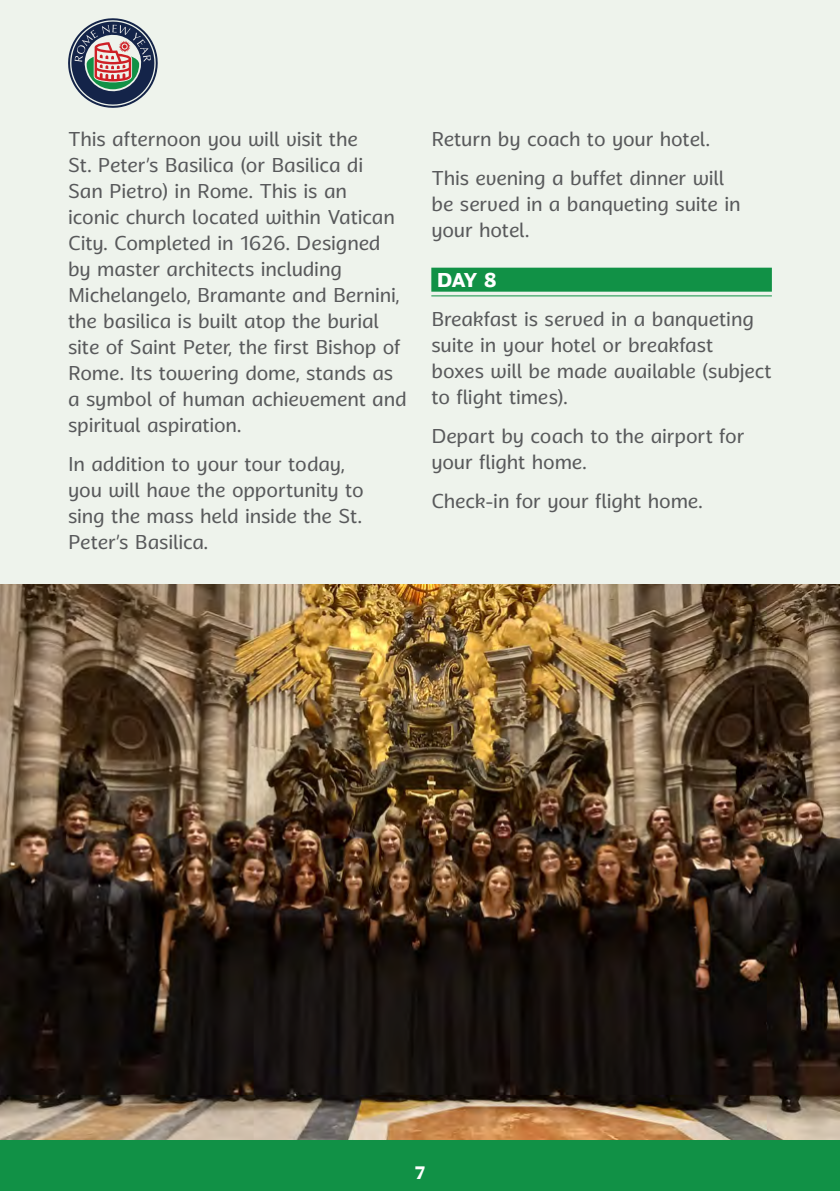
<style>
.page{position:relative;width:840px;height:1191px;background:#fff}
.page>*{position:absolute;margin:0;border:0;box-sizing:border-box;transform-origin:0 0}
.t1{font:20px/26px "Anona";letter-spacing:-.01em;color:#58595b}
.t2{font:700 20px "Anona";color:#fff}
.t3{font:700 18px "Anona";color:#fff}
</style>
<div class="page">
<div style="left:0;top:0;width:839px;height:1140px;background:#eef3ec"></div>
<div style="left:0;top:1140px;width:839px;height:51px;background:#119146"></div>
<svg style="left:68px;top:18px;width:90px;height:90px"></svg>
<div style="left:431px;top:268px;width:340px;height:24px;background:#119146"></div>
<hr style="left:431px;top:295px;width:340px;height:1px;background:#119146">
<img style="left:0;top:584px;width:839px;height:556px">
<p class="t1" style="left:68px;top:126px;width:340px">This afternoon you will visit the<br>St. Peter’s Basilica (or Basilica di<br>San Pietro) in Rome. This is an<br>iconic church located within Vatican City. Completed in 1626. Designed by master architects including Michelangelo, Bramante and Bernini, the basilica is built atop the burial site of Saint Peter, the first Bishop of Rome. Its towering dome, stands as a symbol of human achievement and spiritual aspiration.</p>
<p class="t1" style="left:68px;top:451px;width:297px">In addition to your tour today, you will have the opportunity to sing the mass held inside the St.<br>Peter’s Basilica.</p>
<p class="t1" style="left:431px;top:119px;width:294px;line-height:39px">Return by coach to your hotel.<br>This evening a buffet dinner will</p>
<p class="t1" style="left:431px;top:191px;width:310px">be served in a banqueting suite in your hotel.</p>
<p class="t2" style="left:437px;top:264px;width:61px">DAY 8</p>
<p class="t1" style="left:431px;top:306px;width:342px">Breakfast is served in a banqueting suite in your hotel or breakfast<br>boxes will be made available (subject to flight times).</p>
<p class="t1" style="left:431px;top:423px;width:314px">Depart by coach to the airport for your flight home.</p>
<p class="t1" style="left:431px;top:488px;width:272px">Check-in for your flight home.</p>
<p class="t3" style="left:414px;top:1158px;width:12px">7</p>
</div>
